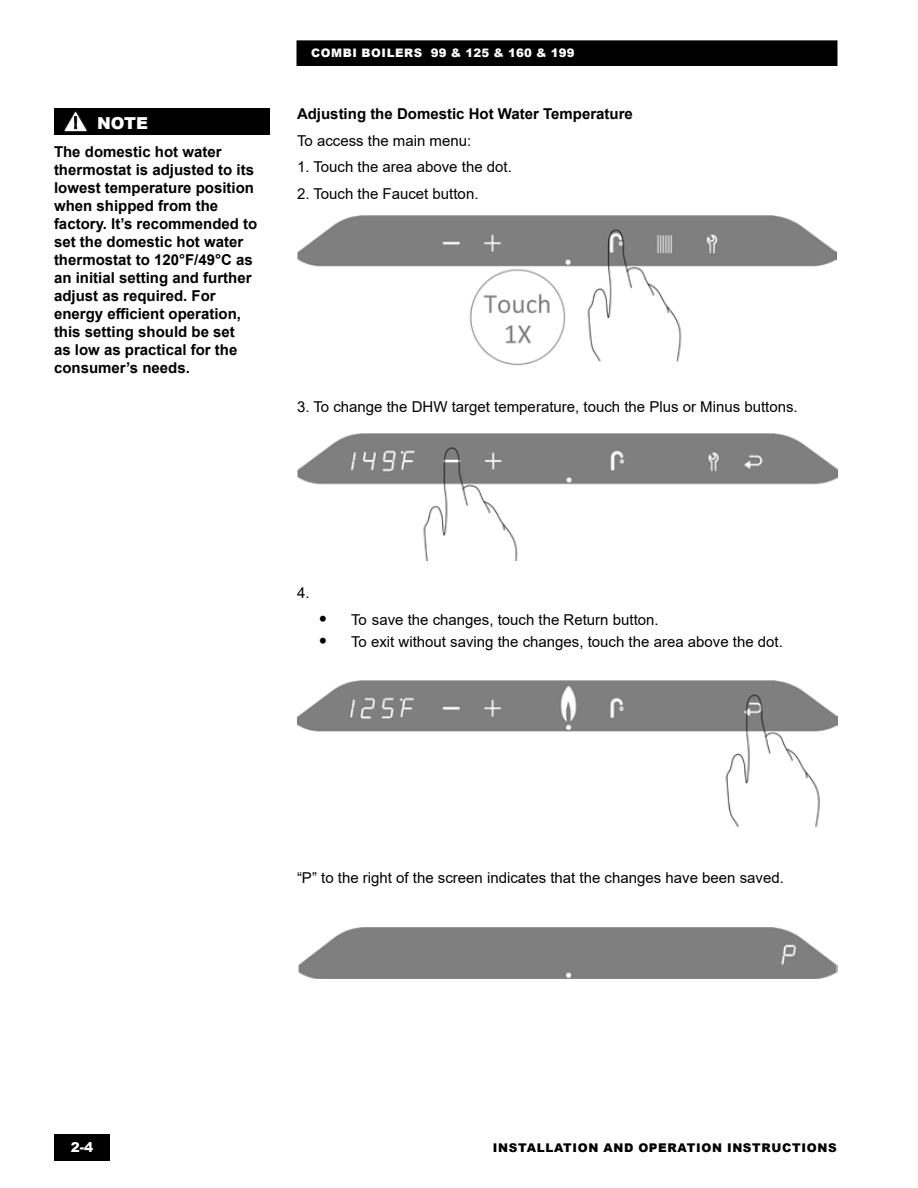
<style>
.page{position:relative;width:918px;height:1188px;background:#fff}
.page>*{position:absolute;margin:0;border:0;box-sizing:border-box;transform-origin:0 0}
.t1{font:900 16.5px "Arial";color:#fff}
.t2{font:700 15px/18px "Arial";color:#000}
.t3{font:15px "Arial";color:#000}
.t4{font:900 13.5px "Arial";color:#fff}
.t5{font:900 12px "Arial";letter-spacing:.055em;color:#000}
.t6{font:900 11.7px "Arial";letter-spacing:.05em;color:#fff}
.s1{font-weight:900;font-size:18px}
</style>
<div class="page">
<div style="left:54px;top:1134px;width:56px;height:27px;background:#000"></div>
<div style="left:297px;top:41px;width:540px;height:24px;background:#000"></div>
<div style="left:297px;top:40px;width:540px;height:26px;border:1px solid #000"></div>
<img style="left:297px;top:215px;width:540px;height:151px">
<img style="left:298px;top:433px;width:540px;height:127px">
<img style="left:297px;top:680px;width:541px;height:148px">
<div style="left:54px;top:108px;width:216px;height:27px;background:#000"></div>
<svg style="left:64px;top:111px;width:24px;height:21px"></svg>
<img style="left:298px;top:928px;width:540px;height:50px">
<p class="t1" style="left:97px;top:111px;width:52px">NOTE</p>
<p class="t2" style="left:54px;top:143px;width:205px">The domestic hot water thermostat is adjusted to its lowest temperature position when shipped from the factory. It’s recommended to set the domestic hot water thermostat to 120°F/49°C as an initial setting and further adjust as required. For energy efficient operation, this setting should be set<br>as low as practical for the consumer’s needs.</p>
<p class="t6" style="left:311px;top:45px;width:265px">COMBI BOILERS 99 &amp; 125 &amp; 160 &amp; 199</p>
<p class="t2" style="left:297px;top:105px;width:337px">Adjusting the Domestic Hot Water Temperature</p>
<p class="t3" style="left:297px;top:130px;width:176px">To access the main menu:</p>
<p class="t3" style="left:297px;top:157px;width:216px">1. Touch the area above the dot.</p>
<p class="t3" style="left:297px;top:183px;width:183px">2. Touch the Faucet button.</p>
<p class="t3" style="left:297px;top:396px;width:502px">3. To change the DHW target temperature, touch the Plus or Minus buttons.</p>
<p class="t3" style="left:297px;top:583px;width:14px">4.</p>
<p class="t3" style="left:319px;top:609px;width:342px"><span class="s1">•</span> To save the changes, touch the Return button.</p>
<p class="t3" style="left:319px;top:632px;width:466px"><span class="s1">•</span> To exit without saving the changes, touch the area above the dot.</p>
<p class="t3" style="left:297px;top:867px;width:488px">“P” to the right of the screen indicates that the changes have been saved.</p>
<p class="t4" style="left:71px;top:1138px;width:24px">2-4</p>
<p class="t5" style="left:493px;top:1139px;width:345px">INSTALLATION AND OPERATION INSTRUCTIONS</p>
</div>
